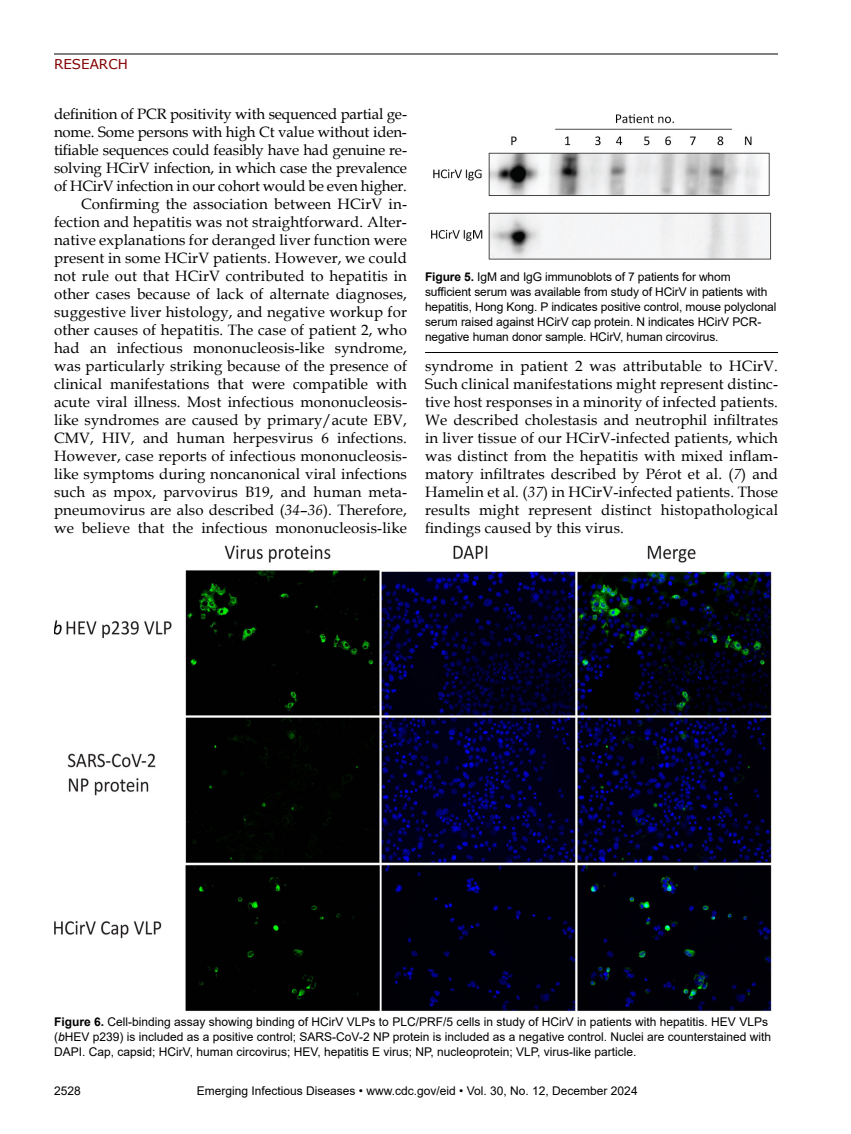
<style>
.page{position:relative;width:851px;height:1134px;background:#fff}
.page>*{position:absolute;margin:0;border:0;box-sizing:border-box;transform-origin:0 0}
.t1{font:15px/18px "Book Antiqua";letter-spacing:.01em;color:#000;text-align:right}
.t2{font:13.5px "Verdana";color:#820200}
.t3{font:12px/15px "Arial";color:#000}
.s1{font-style:italic}
.s2{font-weight:700}
</style>
<div class="page">
<hr style="left:54px;top:54px;width:724px;height:1px;background:#000">
<img style="left:431px;top:114px;width:341px;height:146px">
<hr style="left:425px;top:352px;width:353px;height:1px;background:#000">
<img style="left:54px;top:545px;width:718px;height:466px">
<p class="t2" style="left:54px;top:55px;width:75px">RESEARCH</p>
<p class="t1" style="left:54px;top:104px;width:354px">definition of PCR positivity with sequenced partial ge&shy;nome. Some persons with high Ct value without iden&shy;tifiable sequences could feasibly have had genuine re&shy;solving HCirV infection, in which case the prevalence of HCirV infection in our cohort would be even higher.<br>Confirming the association between HCirV in&shy;fection and hepatitis was not straightforward. Alter&shy;native explanations for deranged liver function were present in some HCirV patients. However, we could not rule out that HCirV contributed to hepatitis in other cases because of lack of alternate diagnoses, suggestive liver histology, and negative workup for other causes of hepatitis. The case of patient 2, who had an infectious mononucleosis-like syndrome, was particularly striking because of the presence of clinical manifestations that were compatible with acute viral illness. Most infectious mononucleosis&shy;like syndromes are caused by primary/acute EBV, CMV, HIV, and human herpesvirus 6 infections.<br>However, case reports of infectious mononucleosis&shy;like symptoms during noncanonical viral infections such as mpox, parvovirus B19, and human meta&shy;pneumovirus are also described (<span class="s1">34</span>–<span class="s1">36</span>). Therefore, we believe that the infectious mononucleosis-like</p>
<p class="t3" style="left:425px;top:269px;width:353px"><span class="s2">Figure 5.</span> IgM and IgG immunoblots of 7 patients for whom sufficient serum was available from study of HCirV in patients with hepatitis, Hong Kong. P indicates positive control, mouse polyclonal serum raised against HCirV cap protein. N indicates HCirV PCR&shy;negative human donor sample. HCirV, human circovirus.</p>
<p class="t1" style="left:425px;top:356px;width:354px;text-align:justify">syndrome in patient 2 was attributable to HCirV.<br>Such clinical manifestations might represent distinc&shy;tive host responses in a minority of infected patients.<br>We described cholestasis and neutrophil infiltrates in liver tissue of our HCirV-infected patients, which was distinct from the hepatitis with mixed inflam&shy;matory infiltrates described by Pérot et al. (<span class="s1">7</span>) and Hamelin et al. (<span class="s1">37</span>) in HCirV-infected patients. Those results might represent distinct histopathological findings caused by this virus.</p>
<p class="t3" style="left:54px;top:1014px;width:718px"><span class="s2">Figure 6.</span> Cell-binding assay showing binding of HCirV VLPs to PLC/PRF/5 cells in study of HCirV in patients with hepatitis. HEV VLPs (<span class="s1">b</span>HEV p239) is included as a positive control; SARS-CoV-2 NP protein is included as a negative control. Nuclei are counterstained with<br>DAPI. Cap, capsid; HCirV, human circovirus; HEV, hepatitis E virus; NP, nucleoprotein; VLP, virus-like particle.</p>
<p class="t3" style="left:54px;top:1084px;width:28px">2528</p>
<p class="t3" style="left:197px;top:1084px;width:442px">Emerging Infectious Diseases • www.cdc.gov/eid • Vol. 30, No. 12, December 2024</p>
</div>
